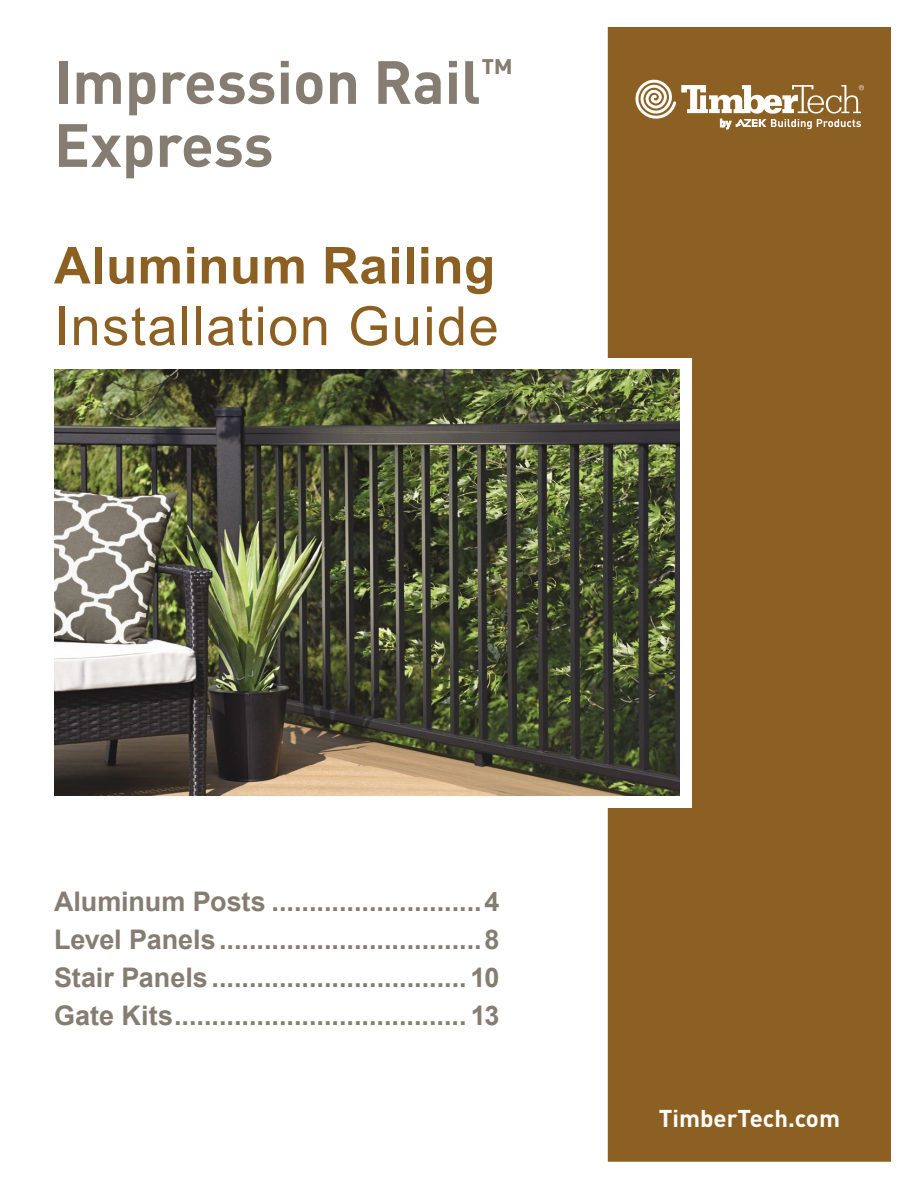
<style>
.page{position:relative;width:918px;height:1188px;background:#fff}
.page>*{position:absolute;margin:0;border:0;box-sizing:border-box;transform-origin:0 0}
.t1{font:700 60px/63px "DIN";color:#857d71}
.t2{font:54px "Arial";letter-spacing:.03em;color:#8c6023}
.t3{font:700 51px "Arial";letter-spacing:.01em;color:#8c6023}
.t4{font:700 27px/38.2px "Arial";color:#857d71;text-align:justify}
.t5{font:700 24px "DIN";color:#fff}
</style>
<div class="page">
<div style="left:608px;top:27px;width:283px;height:1135px;background:#8c6023"></div>
<svg style="left:635px;top:78px;width:229px;height:51px"></svg>
<div style="left:54px;top:358px;width:638px;height:449px;background:#fff"></div>
<img style="left:54px;top:370px;width:626px;height:425px">
<h1 class="t1" style="left:54px;top:48px;width:461px">Impression Rail<sup>™<br></sup>Express</h1>
<h3 class="t3" style="left:54px;top:232px;width:443px">Aluminum Railing</h3>
<h2 class="t2" style="left:54px;top:291px;width:446px">Installation Guide</h2>
<p class="t4" style="left:54px;top:883px;width:447px">Aluminum Posts ............................4<br>Level Panels...................................8<br>Stair Panels.................................. 10<br>Gate Kits....................................... 13</p>
<p class="t5" style="left:659px;top:1103px;width:183px">TimberTech.com</p>
</div>
